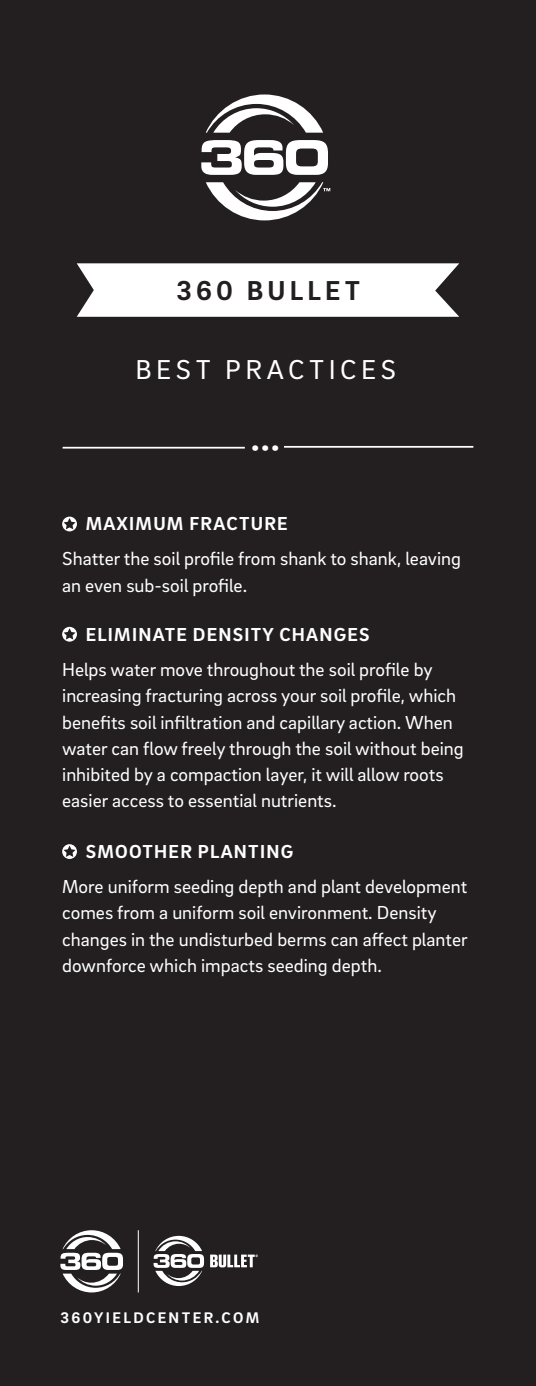
<style>
.page{position:relative;width:536px;height:1386px;background:#231f20}
.page>*{position:absolute;margin:0;border:0;box-sizing:border-box;transform-origin:0 0}
.t1{font:28px "Brix Sans";letter-spacing:.165em;color:#fff}
.t2{font:700 28px "Brix Sans";letter-spacing:.15em;color:#231f20}
.t3{font:700 21px "Brix Sans";color:#fff}
.t4{font:19.25px/26.2px "Brix Sans";color:#fff}
.t5{font:700 19.25px "Brix Sans";letter-spacing:.065em;color:#fff}
.t6{font:700 15.75px "Brix Sans";letter-spacing:.15em;color:#fff}
</style>
<div class="page">
<svg style="left:60px;top:1230px;width:63px;height:62px"></svg>
<hr style="left:138px;top:1230px;width:1px;height:62px;background:#fff">
<svg style="left:210px;top:1255px;width:48px;height:12px"></svg>
<svg style="left:153px;top:1236px;width:51px;height:50px"></svg>
<svg style="left:62px;top:517px;width:15px;height:14px"></svg>
<svg style="left:62px;top:627px;width:15px;height:15px"></svg>
<svg style="left:62px;top:844px;width:15px;height:15px"></svg>
<svg style="left:206px;top:182px;width:124px;height:38px"></svg>
<svg style="left:201px;top:140px;width:127px;height:35px"></svg>
<svg style="left:206px;top:94px;width:117px;height:39px"></svg>
<svg style="left:77px;top:263px;width:382px;height:54px;background:#f1f1f1"></svg>
<hr style="left:63px;top:447px;width:182px;height:2px;background:#fff">
<hr style="left:284px;top:446px;width:189px;height:2px;background:#fff">
<h1 class="t2" style="left:176px;top:272px;width:185px">360 BULLET</h1>
<h1 class="t1" style="left:135px;top:351px;width:262px">BEST PRACTICES</h1>
<p class="t3" style="left:251px;top:434px;width:30px">•••</p>
<p class="t5" style="left:86px;top:511px;width:203px">MAXIMUM FRACTURE</p>
<p class="t4" style="left:62px;top:545px;width:400px">Shatter the soil profile from shank to shank, leaving an even sub-soil profile.</p>
<p class="t5" style="left:86px;top:622px;width:285px">ELIMINATE DENSITY CHANGES</p>
<p class="t4" style="left:62px;top:656px;width:403px">Helps water move throughout the soil profile by increasing fracturing across your soil profile, which benefits soil infiltration and capillary action. When water can flow freely through the soil without being inhibited by a compaction layer, it will allow roots easier access to essential nutrients.</p>
<p class="t5" style="left:86px;top:839px;width:209px">SMOOTHER PLANTING</p>
<p class="t4" style="left:62px;top:873px;width:407px">More uniform seeding depth and plant development comes from a uniform soil environment. Density changes in the undisturbed berms can affect planter downforce which impacts seeding depth.</p>
<p class="t6" style="left:60px;top:1307px;width:200px">360YIELDCENTER.COM</p>
</div>
